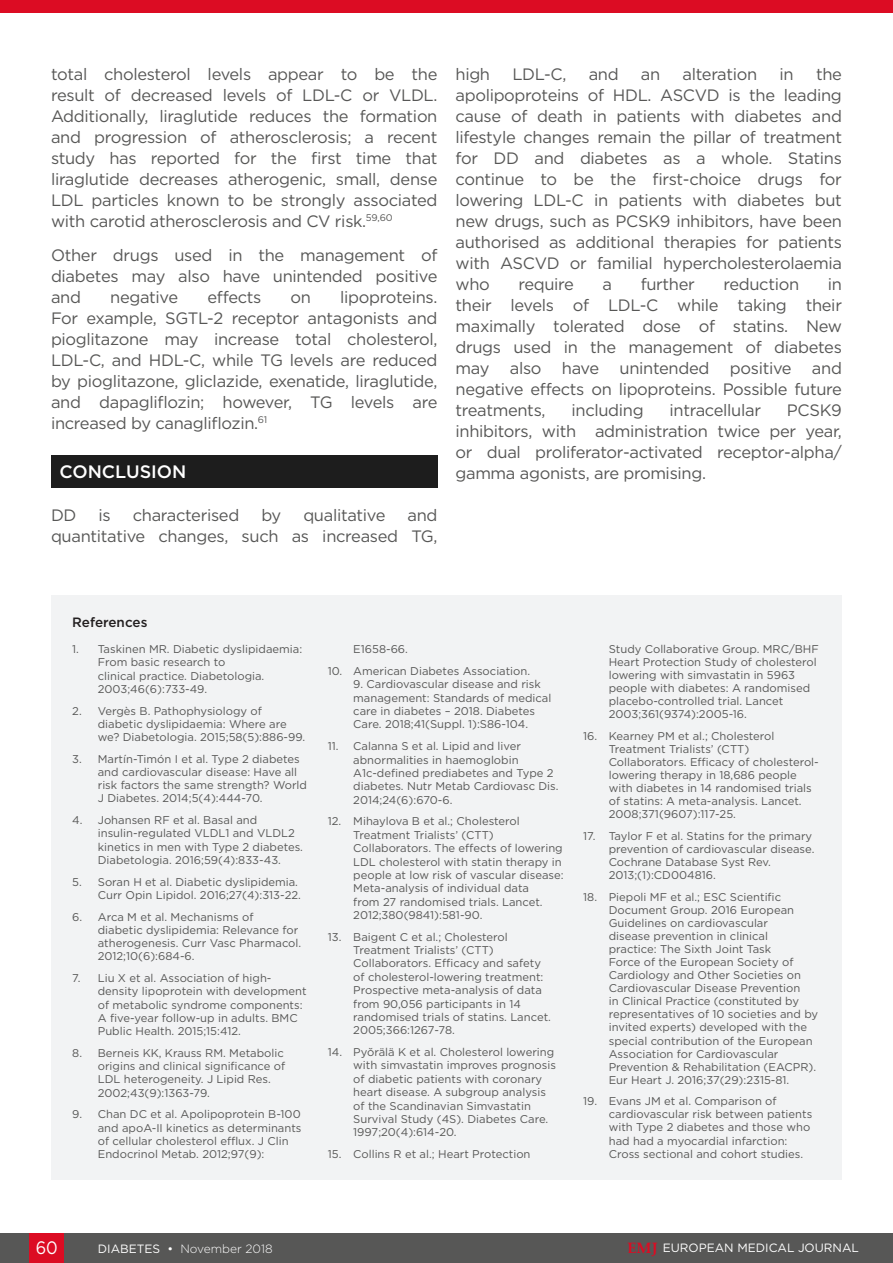
<style>
.page{position:relative;width:893px;height:1263px;background:#fff}
.page>*{position:absolute;margin:0;border:0;box-sizing:border-box;transform-origin:0 0}
.H1__Heading_1{font:500 18px "Gotham";color:#fff}
.t1{font:18px "Gotham";color:#fff;scale:.9 1}
.Body_Text{font:16.5px/21px "Gotham";letter-spacing:-.02em;color:#575756;text-align:justify}
.t2{font:500 13.5px "Gotham";color:#231f20}
.t3{font:12px "Gotham";color:#fff}
.t4{font:300 12px "Gotham";color:#fff}
.t5{font:11.25px/13px "Gotham";color:#575756}
.s1{font-weight:400}
.s2{font-family:"Palatino Linotype";font-weight:700;font-size:15px;color:#dc0c23}
</style>
<div class="page">
<div style="left:0;top:1233px;width:893px;height:30px;background:#575756"></div>
<div style="left:30px;top:1233px;width:34px;height:30px;background:#dc0c23"></div>
<div style="left:51px;top:595px;width:791px;height:584px;background:#f2f3f4"></div>
<div style="left:51px;top:455px;width:386px;height:33px;background:#1d1d1d"></div>
<div style="left:0;top:0;width:893px;height:13px;background:#dc0c23"></div>
<p class="Body_Text" style="left:51px;top:63px;width:388px">total cholesterol levels appear to be the result of decreased levels of LDL-C or VLDL.<br>Additionally, liraglutide reduces the formation and progression of atherosclerosis; a recent study has reported for the first time that liraglutide decreases atherogenic, small, dense LDL particles known to be strongly associated with carotid atherosclerosis and CV risk.<sup>59,60</sup></p>
<p class="Body_Text" style="left:51px;top:244px;width:388px">Other drugs used in the management of diabetes may also have unintended positive and</p>
<p class="Body_Text" style="left:110px;top:286px;width:70px">negative</p>
<p class="Body_Text" style="left:207px;top:286px;width:56px">effects</p>
<p class="Body_Text" style="left:291px;top:286px;width:22px">on</p>
<p class="Body_Text" style="left:51px;top:286px;width:388px;text-indent:289px">lipoproteins.<br>For example, SGTL-2 receptor antagonists and pioglitazone may increase total cholesterol, LDL-C, and HDL-C, while TG levels are reduced by pioglitazone, gliclazide, exenatide, liraglutide, and dapagliflozin; however, TG levels are increased by canagliflozin.<sup>61</sup></p>
<p class="H1__Heading_1" style="left:60px;top:460px;width:128px">CONCLUSION</p>
<p class="Body_Text" style="left:51px;top:504px;width:27px">DD</p>
<p class="Body_Text" style="left:99px;top:504px;width:14px">is</p>
<p class="Body_Text" style="left:133px;top:504px;width:108px">characterised</p>
<p class="Body_Text" style="left:261px;top:504px;width:21px">by</p>
<p class="Body_Text" style="left:303px;top:504px;width:84px">qualitative</p>
<p class="Body_Text" style="left:51px;top:504px;width:388px;text-align:right">and<br>quantitative changes, such as increased TG,</p>
<p class="Body_Text" style="left:455px;top:63px;width:388px;text-indent:361px">the apolipoproteins of HDL. ASCVD is the leading cause of death in patients with diabetes and lifestyle changes remain the pillar of treatment for DD and diabetes as a whole. Statins continue to be the first-choice drugs for lowering LDL-C in patients with diabetes but new drugs, such as PCSK9 inhibitors, have been authorised as additional therapies for patients with ASCVD or familial hypercholesterolaemia who</p>
<p class="Body_Text" style="left:455px;top:63px;width:36px">high</p>
<p class="Body_Text" style="left:512px;top:63px;width:55px">LDL-C,</p>
<p class="Body_Text" style="left:589px;top:63px;width:32px">and</p>
<p class="Body_Text" style="left:641px;top:63px;width:21px">an</p>
<p class="Body_Text" style="left:683px;top:63px;width:76px">alteration</p>
<p class="Body_Text" style="left:780px;top:63px;width:16px">in</p>
<p class="Body_Text" style="left:518px;top:273px;width:57px">require</p>
<p class="Body_Text" style="left:603px;top:273px;width:11px">a</p>
<p class="Body_Text" style="left:641px;top:273px;width:56px">further</p>
<p class="Body_Text" style="left:723px;top:273px;width:77px">reduction</p>
<p class="Body_Text" style="left:455px;top:273px;width:388px;text-indent:372px">in their levels of LDL-C while taking their maximally tolerated dose of statins. New drugs used in the management of diabetes may also have unintended positive and negative effects on lipoproteins. Possible future treatments,</p>
<p class="Body_Text" style="left:571px;top:399px;width:74px">including</p>
<p class="Body_Text" style="left:670px;top:399px;width:93px">intracellular</p>
<p class="Body_Text" style="left:455px;top:399px;width:388px;text-indent:331px">PCSK9 inhibitors, with administration twice per year, or dual proliferator-activated receptor-alpha/ gamma agonists, are promising.</p>
<p class="t2" style="left:72px;top:614px;width:77px">References</p>
<p class="t5" style="left:98px;top:642px;width:206px;text-indent:-26px">1. Taskinen MR. Diabetic dyslipidaemia:<br>From basic research to<br>clinical practice. Diabetologia.<br>2003;46(6):733-49.</p>
<p class="t5" style="left:98px;top:704px;width:209px;text-indent:-26px">2. Vergès B. Pathophysiology of diabetic dyslipidaemia: Where are we? Diabetologia. 2015;58(5):886-99.</p>
<p class="t5" style="left:98px;top:752px;width:211px;text-indent:-26px">3. Martín-Timón I et al. Type 2 diabetes and cardiovascular disease: Have all risk factors the same strength? World J Diabetes. 2014;5(4):444-70.</p>
<p class="t5" style="left:98px;top:813px;width:207px;text-indent:-26px">4. Johansen RF et al. Basal and insulin-regulated VLDL1 and VLDL2 kinetics in men with Type 2 diabetes.<br>Diabetologia. 2016;59(4):833-43.</p>
<p class="t5" style="left:72px;top:875px;width:230px;text-align:right">5. Soran H et al. Diabetic dyslipidemia.<br>Curr Opin Lipidol. 2016;27(4):313-22.</p>
<p class="t5" style="left:98px;top:910px;width:205px;text-indent:-26px">6. Arca M et al. Mechanisms of diabetic dyslipidemia: Relevance for atherogenesis. Curr Vasc Pharmacol.<br>2012;10(6):684-6.</p>
<p class="t5" style="left:98px;top:971px;width:210px;text-indent:-26px">7. Liu X et al. Association of high&shy;density lipoprotein with development of metabolic syndrome components:<br>A five-year follow-up in adults. BMC Public Health. 2015;15:412.</p>
<p class="t5" style="left:98px;top:1046px;width:189px;text-indent:-26px">8. Berneis KK, Krauss RM. Metabolic origins and clinical significance of<br>LDL heterogeneity. J Lipid Res.<br>2002;43(9):1363-79.</p>
<p class="t5" style="left:98px;top:1107px;width:205px;text-indent:-26px">9. Chan DC et al. Apolipoprotein B-100 and apoA-II kinetics as determinants of cellular cholesterol efflux. J Clin Endocrinol Metab. 2012;97(9):</p>
<p class="t5" style="left:353px;top:642px;width:56px">E1658-66.</p>
<p class="t5" style="left:328px;top:664px;width:204px">10. American Diabetes Association.</p>
<p class="t5" style="left:353px;top:677px;width:200px">9. Cardiovascular disease and risk management: Standards of medical care in diabetes – 2018. Diabetes Care. 2018;41(Suppl. 1):S86-104.</p>
<p class="t5" style="left:353px;top:739px;width:207px;text-indent:-26px">11. Calanna S et al. Lipid and liver abnormalities in haemoglobin<br>A1c-defined prediabetes and Type 2 diabetes. Nutr Metab Cardiovasc Dis.<br>2014;24(6):670-6.</p>
<p class="t5" style="left:353px;top:814px;width:212px;text-indent:-26px">12. Mihaylova B et al.; Cholesterol Treatment Trialists’ (CTT)<br>Collaborators. The effects of lowering LDL cholesterol with statin therapy in people at low risk of vascular disease:<br>Meta-analysis of individual data<br>from 27 randomised trials. Lancet.<br>2012;380(9841):581-90.</p>
<p class="t5" style="left:353px;top:930px;width:199px;text-indent:-26px">13. Baigent C et al.; Cholesterol<br>Treatment Trialists’ (CTT)<br>Collaborators. Efficacy and safety of cholesterol-lowering treatment:<br>Prospective meta-analysis of data from 90,056 participants in 14 randomised trials of statins. Lancet.<br>2005;366:1267-78.</p>
<p class="t5" style="left:353px;top:1045px;width:204px;text-indent:-26px">14. Pyŏrälä K et al. Cholesterol lowering with simvastatin improves prognosis of diabetic patients with coronary heart disease. A subgroup analysis of the Scandinavian Simvastatin Survival Study (4S). Diabetes Care.<br>1997;20(4):614-20.</p>
<p class="t5" style="left:328px;top:1147px;width:204px">15. Collins R et al.; Heart Protection</p>
<p class="t5" style="left:609px;top:642px;width:212px">Study Collaborative Group. MRC/BHF Heart Protection Study of cholesterol lowering with simvastatin in 5963 people with diabetes: A randomised placebo-controlled trial. Lancet 2003;361(9374):2005-16.</p>
<p class="t5" style="left:609px;top:729px;width:212px;text-indent:-26px">16. Kearney PM et al.; Cholesterol Treatment Trialists’ (CTT)<br>Collaborators. Efficacy of cholesterol&shy;lowering therapy in 18,686 people with diabetes in 14 randomised trials of statins: A meta-analysis. Lancet.<br>2008;371(9607):117-25.</p>
<p class="t5" style="left:609px;top:829px;width:207px;text-indent:-26px">17. Taylor F et al. Statins for the primary prevention of cardiovascular disease.<br>Cochrane Database Syst Rev.<br>2013;(1):CD004816.</p>
<p class="t5" style="left:609px;top:890px;width:211px;text-indent:-26px">18. Piepoli MF et al.; ESC Scientific Document Group. 2016 European Guidelines on cardiovascular<br>disease prevention in clinical practice: The Sixth Joint Task<br>Force of the European Society of Cardiology and Other Societies on Cardiovascular Disease Prevention<br>in Clinical Practice (constituted by representatives of 10 societies and by invited experts) developed with the special contribution of the European Association for Cardiovascular Prevention &amp; Rehabilitation (EACPR).<br>Eur Heart J. 2016;37(29):2315-81.</p>
<p class="t5" style="left:609px;top:1094px;width:205px;text-indent:-26px">19. Evans JM et al. Comparison of cardiovascular risk between patients with Type 2 diabetes and those who had had a myocardial infarction:<br>Cross sectional and cohort studies.</p>
<h1 class="t1" style="left:36px;top:1236px;width:26px">60</h1>
<p class="t4" style="left:98px;top:1241px;width:176px"><span class="s1">DIABETES •</span> November 2018</p>
<p class="t3" style="left:627px;top:1240px;width:233px"><span class="s2">EMJ</span> EUROPEAN MEDICAL JOURNAL</p>
</div>
